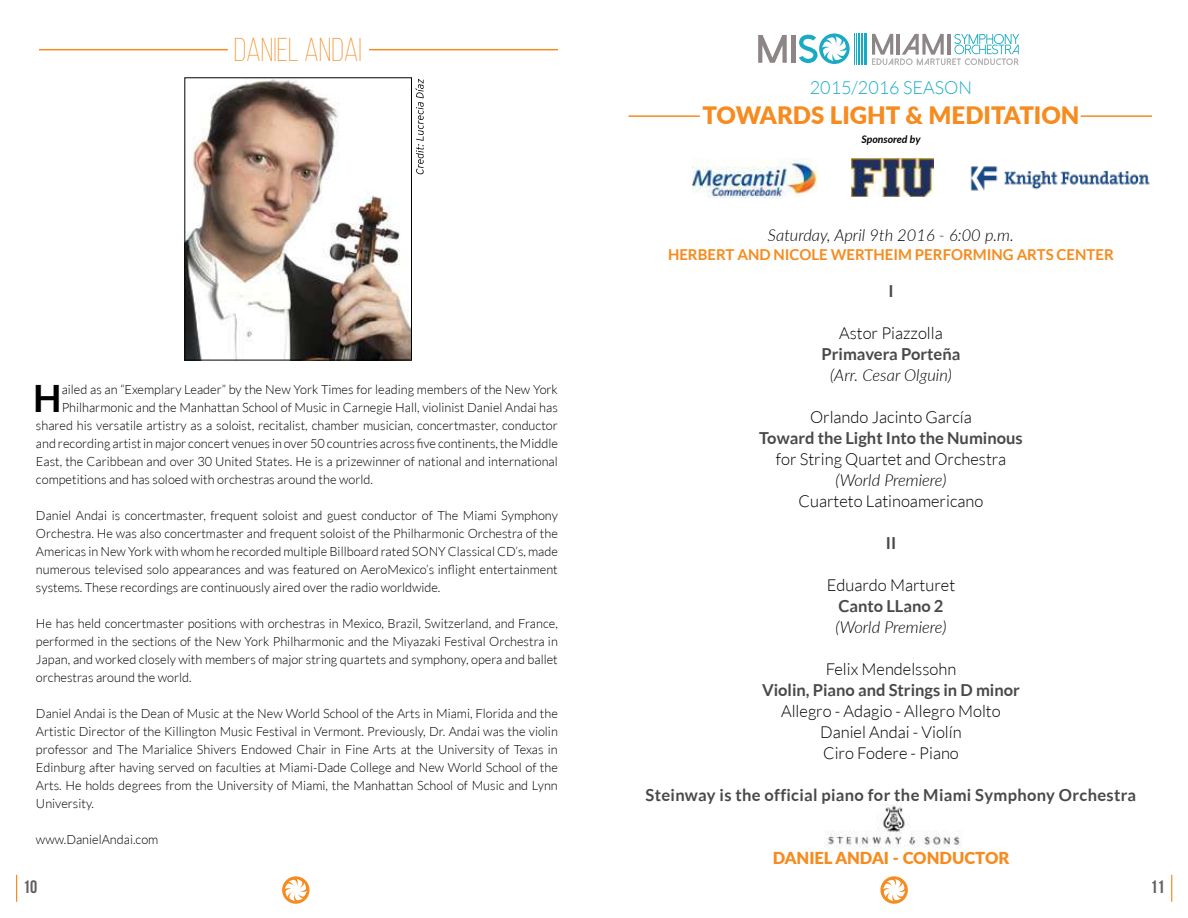
<style>
.page{position:relative;width:1188px;height:918px;background:#fff}
.page>*{position:absolute;margin:0;border:0;box-sizing:border-box;transform-origin:0 0}
.t1{font:700 37.65px "Lato";color:#000}
.t2{font:300 33px "Bebas Neue";color:#f68b1f}
.t3{font:900 24px "Lato";color:#f68b1f}
.t4{font:300 18px "Lato";color:#18adc6}
.t5{font:700 18px "Bebas Neue";color:#615e5e}
.t6{font:300 16.5px/21px "Lato";color:#000;text-align:center}
.t7{font:700 16.5px "Lato";color:#4b4948}
.t8{font:italic 300 16.5px "Lato";color:#000}
.t9{font:700 16.5px "Lato";letter-spacing:.02em;color:#4b4948}
.t10{font:900 16.5px "Lato";color:#f68b1f}
.t11{font:700 15px "Lato";color:#f68b1f}
.t12{font:300 12.75px/18px "Lato";color:#000;text-align:justify}
.t13{font:italic 700 10.5px "Lato";color:#000}
</style>
<div class="page">
<svg style="left:16px;top:875px;width:1px;height:27px"></svg>
<svg style="left:1171px;top:875px;width:1px;height:27px"></svg>
<svg style="left:282px;top:876px;width:28px;height:28px"></svg>
<svg style="left:880px;top:876px;width:28px;height:28px"></svg>
<img style="left:186px;top:79px;width:224px;height:279px">
<div style="left:184px;top:77px;width:228px;height:283px;border:1px solid #000"></div>
<svg style="left:416px;top:79px;width:8px;height:95px"></svg>
<hr style="left:39px;top:49px;width:189px;height:1px;background:#f68b1f">
<hr style="left:369px;top:49px;width:189px;height:1px;background:#f68b1f">
<hr style="left:628px;top:115px;width:72px;height:2px;background:#f68b1f">
<hr style="left:1081px;top:115px;width:71px;height:2px;background:#f68b1f">
<hr style="left:856px;top:33px;width:1px;height:32px;background:#17aac3">
<hr style="left:854px;top:33px;width:1px;height:32px;background:#17aac3">
<hr style="left:859px;top:33px;width:1px;height:32px;background:#17aac3">
<hr style="left:861px;top:33px;width:2px;height:32px;background:#17aac3">
<hr style="left:865px;top:33px;width:2px;height:32px;background:#17aac3">
<svg style="left:872px;top:34px;width:147px;height:31px"></svg>
<svg style="left:758px;top:35px;width:29px;height:28px"></svg>
<div style="left:791px;top:35px;width:5px;height:28px;background:#8c8687"></div>
<svg style="left:799px;top:33px;width:51px;height:31px"></svg>
<img style="left:692px;top:158px;width:125px;height:39px">
<img style="left:970px;top:166px;width:180px;height:25px">
<img style="left:851px;top:158px;width:82px;height:38px">
<img style="left:826px;top:805px;width:136px;height:42px">
<h2 class="t2" style="left:234px;top:32px;width:130px">DANIEL ANDAI</h2>
<h1 class="t1" style="left:33px;top:376px;width:30px">H</h1>
<p class="t12" style="left:62px;top:380px;width:498px">ailed as an “Exemplary Leader” by the New York Times for leading members of the New York</p>
<p class="t12" style="left:62px;top:398px;width:498px">Philharmonic and the Manhattan School of Music in Carnegie Hall, violinist Daniel Andai has</p>
<p class="t12" style="left:36px;top:416px;width:523px">shared his versatile artistry as a soloist, recitalist, chamber musician, concertmaster, conductor</p>
<p class="t12" style="left:36px;top:434px;width:523px">and recording artist in major concert venues in over 50 countries across five continents, the Middle</p>
<p class="t12" style="left:36px;top:452px;width:523px">East, the Caribbean and over 30 United States. He is a prizewinner of national and international</p>
<p class="t12" style="left:36px;top:470px;width:338px">competitions and has soloed with orchestras around the world.</p>
<p class="t12" style="left:36px;top:506px;width:523px">Daniel Andai is concertmaster, frequent soloist and guest conductor of The Miami Symphony Orchestra. He was also concertmaster and frequent soloist of the Philharmonic Orchestra of the Americas in New York with whom he recorded multiple Billboard rated SONY Classical CD’s, made numerous televised solo appearances and was featured on AeroMexico’s inflight entertainment systems. These recordings are continuously aired over the radio worldwide.</p>
<p class="t12" style="left:36px;top:614px;width:523px">He has held concertmaster positions with orchestras in Mexico, Brazil, Switzerland, and France, performed in the sections of the New York Philharmonic and the Miyazaki Festival Orchestra in Japan, and worked closely with members of major string quartets and symphony, opera and ballet orchestras around the world.</p>
<p class="t12" style="left:36px;top:704px;width:523px">Daniel Andai is the Dean of Music at the New World School of the Arts in Miami, Florida and the Artistic Director of the Killington Music Festival in Vermont. Previously, Dr. Andai was the violin professor and The Marialice Shivers Endowed Chair in Fine Arts at the University of Texas in Edinburg after having served on faculties at Miami-Dade College and New World School of the Arts. He holds degrees from the University of Miami, the Manhattan School of Music and Lynn University.</p>
<p class="t12" style="left:36px;top:830px;width:124px">www.DanielAndai.com</p>
<h3 class="t4" style="left:810px;top:77px;width:164px">2015/2016 SEASON</h3>
<h3 class="t3" style="left:702px;top:97px;width:379px">TOWARDS LIGHT &amp; MEDITATION</h3>
<p class="t13" style="left:861px;top:132px;width:61px">Sponsored by</p>
<p class="t8" style="left:768px;top:223px;width:247px">Saturday, April 9th 2016 - 6:00 p.m.</p>
<p class="t11" style="left:668px;top:246px;width:447px">HERBERT AND NICOLE WERTHEIM PERFORMING ARTS CENTER</p>
<p class="t7" style="left:888px;top:282px;width:7px">I</p>
<p class="t6" style="left:839px;top:323px;width:105px">Astor Piazzolla</p>
<p class="t7" style="left:822px;top:345px;width:140px">Primavera Porteña</p>
<p class="t8" style="left:830px;top:364px;width:123px">(Arr. Cesar Olguin)</p>
<p class="t6" style="left:810px;top:407px;width:163px">Orlando Jacinto García</p>
<p class="t7" style="left:759px;top:429px;width:265px">Toward the Light Into the Numinous</p>
<p class="t6" style="left:776px;top:449px;width:232px">for String Quartet and Orchestra</p>
<p class="t8" style="left:836px;top:469px;width:112px">(World Premiere)</p>
<p class="t6" style="left:799px;top:491px;width:186px">Cuarteto Latinoamericano</p>
<p class="t7" style="left:886px;top:534px;width:12px">II</p>
<p class="t6" style="left:827px;top:575px;width:130px">Eduardo Marturet</p>
<p class="t7" style="left:838px;top:597px;width:107px">Canto LLano 2</p>
<p class="t8" style="left:836px;top:616px;width:112px">(World Premiere)</p>
<p class="t6" style="left:826px;top:659px;width:132px">Felix Mendelssohn</p>
<p class="t7" style="left:762px;top:681px;width:259px">Violin, Piano and Strings in D minor</p>
<p class="t6" style="left:781px;top:701px;width:221px">Allegro - Adagio - Allegro Molto<br>Daniel Andai - Violín<br>Ciro Fodere - Piano</p>
<p class="t9" style="left:646px;top:786px;width:492px">Steinway is the official piano for the Miami Symphony Orchestra</p>
<p class="t10" style="left:773px;top:846px;width:238px">DANIEL ANDAI - CONDUCTOR</p>
<h3 class="t5" style="left:23px;top:877px;width:16px">10</h3>
<h3 class="t5" style="left:1150px;top:877px;width:16px">11</h3>
</div>
